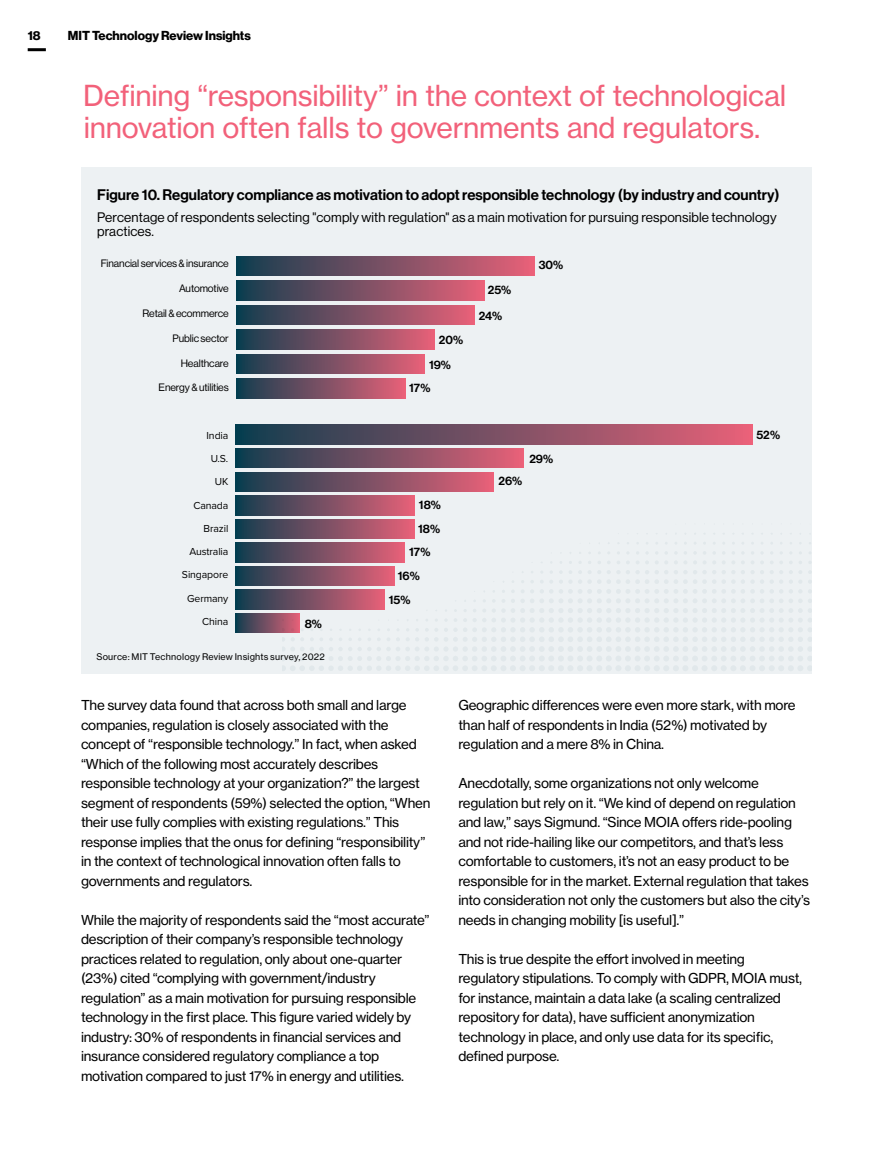
<style>
.page{position:relative;width:893px;height:1149px;background:#fff}
.page>*{position:absolute;margin:0;border:0;box-sizing:border-box;transform-origin:0 0}
.t1{font:28.5px/31.5px "N Haas Grotesk TX Std 55 Rg";letter-spacing:-.01em;color:#f2617a}
.t2{font:15px "N Haas Grotesk DS Pro 65 Md";color:#000}
.t3{font:13.5px/19.5px "N Haas Grotesk TX Std 55 Rg";letter-spacing:-.02em;color:#000}
.t4{font:13.5px/14.2px "N Haas Grotesk DS Pro 55 Rg";letter-spacing:.01em;color:#000}
.t5{font:12.75px "N Haas Grotesk DS Std 75 Bd";color:#000}
.t6{font:12px/25.3px "N Haas Grotesk DS Pro 65 Md";color:#000}
.t7{font:10.5px "N Haas Grotesk DS Pro 55 Rg";letter-spacing:-.01em;color:#000}
.t8{font:10.5px "Proxima Nova";letter-spacing:-.01em;color:#000}
.t9{font:9px "N Haas Grotesk TX Std 55 Rg";letter-spacing:.02em;color:#000}
</style>
<div class="page">
<hr style="left:28px;top:48px;width:18px;height:3px;background:#000">
<div style="left:81px;top:168px;width:731px;height:505px;background:#edf1f3"></div>
<svg style="left:236px;top:589px;width:47px;height:20px"></svg>
<svg style="left:236px;top:566px;width:47px;height:19px"></svg>
<div style="left:236px;top:542px;width:168px;height:20px;background:linear-gradient(to right,#123e4f,#e36178)"></div>
<div style="left:236px;top:519px;width:178px;height:19px;background:linear-gradient(to right,#123e4f,#e36178)"></div>
<div style="left:236px;top:495px;width:178px;height:20px;background:linear-gradient(to right,#123e4f,#e36178)"></div>
<div style="left:236px;top:472px;width:258px;height:19px;background:linear-gradient(to right,#123e4f,#e56178)"></div>
<div style="left:236px;top:448px;width:288px;height:20px;background:linear-gradient(to right,#123e4f,#e56179)"></div>
<div style="left:236px;top:425px;width:516px;height:19px;background:linear-gradient(to right,#123e4f,#e66179)"></div>
<div style="left:236px;top:378px;width:169px;height:20px;background:linear-gradient(to right,#123e4f,#e56179)"></div>
<div style="left:236px;top:354px;width:189px;height:19px;background:linear-gradient(to right,#123e4f,#e56179)"></div>
<div style="left:236px;top:329px;width:199px;height:20px;background:linear-gradient(to right,#113e4f,#e66179)"></div>
<div style="left:236px;top:305px;width:239px;height:19px;background:linear-gradient(to right,#113e4f,#e66279)"></div>
<div style="left:236px;top:280px;width:248px;height:20px;background:linear-gradient(to right,#123e4f,#e46178)"></div>
<div style="left:236px;top:256px;width:298px;height:19px;background:linear-gradient(to right,#113e4f,#e56179)"></div>
<svg style="left:236px;top:613px;width:47px;height:19px"></svg>
<svg style="left:759px;top:561px;width:53px;height:110px"></svg>
<svg style="left:283px;top:560px;width:472px;height:111px"></svg>
<p class="t5" style="left:28px;top:28px;width:14px">18</p>
<p class="t5" style="left:68px;top:28px;width:184px">MIT Technology Review Insights</p>
<h1 class="t1" style="left:83px;top:80px;width:704px">Defining “responsibility” in the context of technological innovation often falls to governments and regulators.</h1>
<p class="t2" style="left:97px;top:186px;width:684px">Figure 10. Regulatory compliance as motivation to adopt responsible technology (by industry and country)</p>
<p class="t4" style="left:97px;top:210px;width:681px">Percentage of respondents selecting "comply with regulation" as a main motivation for pursuing responsible technology practices.</p>
<p class="t7" style="left:101px;top:258px;width:130px">Financial services &amp; insurance</p>
<p class="t7" style="left:179px;top:282px;width:51px">Automotive</p>
<p class="t7" style="left:143px;top:307px;width:88px">Retail &amp; ecommerce</p>
<p class="t7" style="left:173px;top:332px;width:58px">Public sector</p>
<p class="t7" style="left:181px;top:357px;width:50px">Healthcare</p>
<p class="t7" style="left:159px;top:381px;width:72px">Energy &amp; utilities</p>
<p class="t8" style="left:207px;top:427px;width:23px">India</p>
<p class="t8" style="left:211px;top:450px;width:19px">U.S.</p>
<p class="t8" style="left:215px;top:474px;width:15px">UK</p>
<p class="t8" style="left:193px;top:497px;width:36px">Canada</p>
<p class="t8" style="left:204px;top:520px;width:26px">Brazil</p>
<p class="t8" style="left:189px;top:543px;width:40px">Australia</p>
<p class="t8" style="left:182px;top:567px;width:48px">Singapore</p>
<p class="t8" style="left:187px;top:590px;width:43px">Germany</p>
<p class="t8" style="left:202px;top:613px;width:28px">China</p>
<p class="t6" style="left:305px;top:611px;width:19px">8%</p>
<p class="t9" style="left:96px;top:650px;width:230px">Source: MIT Technology Review Insights survey, 2022</p>
<p class="t6" style="left:439px;top:327px;width:26px">20%</p>
<p class="t6" style="left:429px;top:352px;width:23px">19%</p>
<p class="t6" style="left:409px;top:375px;width:23px">17%</p>
<p class="t6" style="left:479px;top:277px;width:34px;text-indent:9px">25%<br>24%</p>
<p class="t6" style="left:539px;top:252px;width:26px">30%</p>
<p class="t6" style="left:419px;top:492px;width:23px">18%</p>
<p class="t6" style="left:418px;top:516px;width:23px">18%</p>
<p class="t6" style="left:409px;top:539px;width:23px">17%</p>
<p class="t6" style="left:398px;top:563px;width:23px">16%</p>
<p class="t6" style="left:389px;top:587px;width:23px">15%</p>
<p class="t6" style="left:529px;top:446px;width:25px">29%</p>
<p class="t6" style="left:499px;top:468px;width:25px">26%</p>
<p class="t6" style="left:756px;top:422px;width:25px">52%</p>
<p class="t3" style="left:81px;top:695px;width:351px">The survey data found that across both small and large companies, regulation is closely associated with the concept of “responsible technology.” In fact, when asked “Which of the following most accurately describes responsible technology at your organization?” the largest segment of respondents (59%) selected the option, “When their use fully complies with existing regulations.” This response implies that the onus for defining “responsibility” in the context of technological innovation often falls to governments and regulators.</p>
<p class="t3" style="left:81px;top:909px;width:350px">While the majority of respondents said the “most accurate” description of their company’s responsible technology practices related to regulation, only about one-quarter (23%) cited “complying with government/industry regulation” as a main motivation for pursuing responsible technology in the first place. This figure varied widely by industry: 30% of respondents in financial services and insurance considered regulatory compliance a top motivation compared to just 17% in energy and utilities.</p>
<p class="t3" style="left:458px;top:695px;width:339px">Geographic differences were even more stark, with more than half of respondents in India (52%) motivated by regulation and a mere 8% in China.</p>
<p class="t3" style="left:458px;top:773px;width:353px">Anecdotally, some organizations not only welcome regulation but rely on it. “We kind of depend on regulation and law,” says Sigmund. “Since MOIA offers ride-pooling and not ride-hailing like our competitors, and that’s less comfortable to customers, it’s not an easy product to be responsible for in the market. External regulation that takes into consideration not only the customers but also the city’s needs in changing mobility [is useful].”</p>
<p class="t3" style="left:458px;top:948px;width:345px">This is true despite the effort involved in meeting regulatory stipulations. To comply with GDPR, MOIA must, for instance, maintain a data lake (a scaling centralized repository for data), have sufficient anonymization technology in place, and only use data for its specific, defined purpose.</p>
</div>
